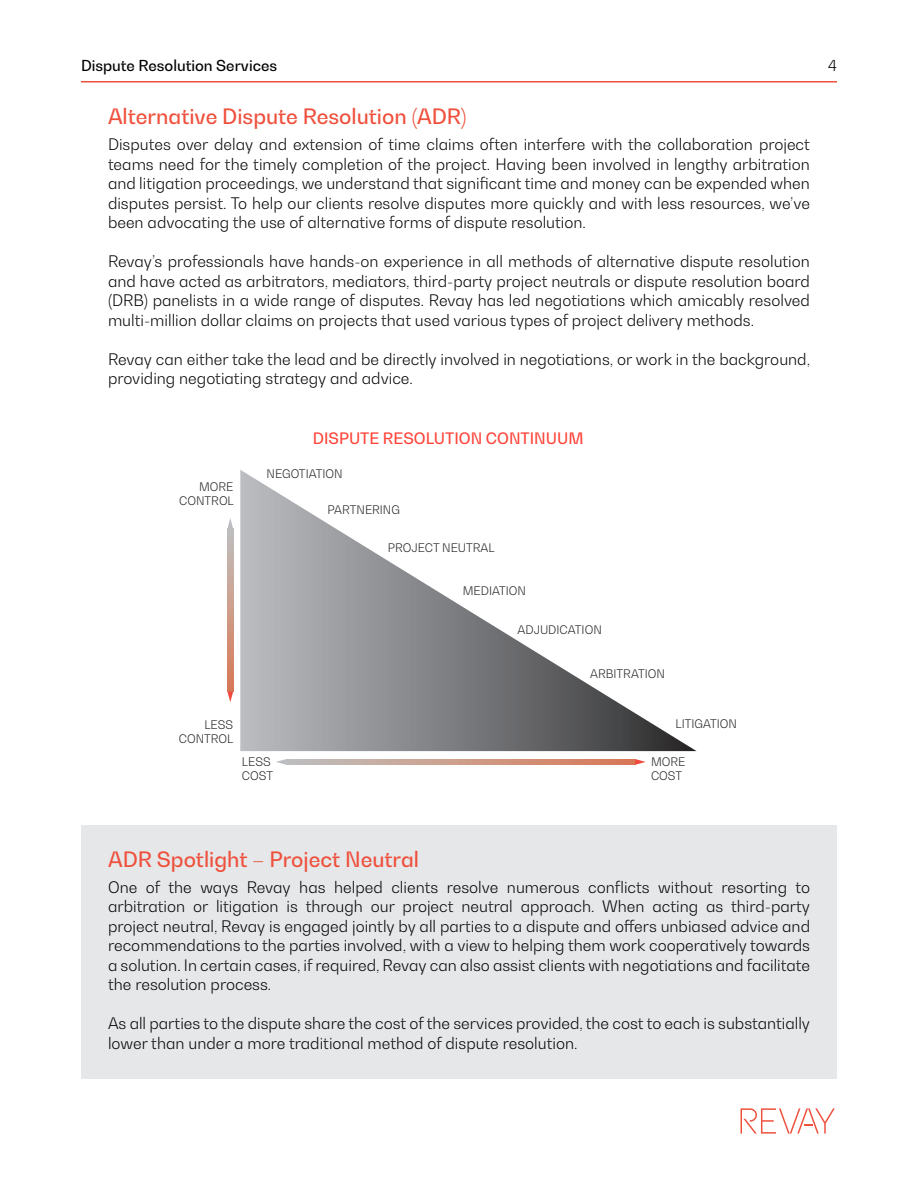
<style>
.page{position:relative;width:918px;height:1188px;background:#fff}
.page>*{position:absolute;margin:0;border:0;box-sizing:border-box;transform-origin:0 0}
.t1{font:500 21px "Bw Gradual";color:#ef503c}
.t2{font:300 15.75px/19.5px "Bw Gradual";color:#000001;text-align:justify}
.t3{font:500 15.6px "Bw Gradual";color:#ff4338}
.t4{font:500 15px "Bw Gradual";color:#000001}
.t5{font:300 15px "Bw Gradual";color:#000001}
.t6{font:300 11.7px/14.1px "Bw Gradual";color:#231f20;text-align:right}
</style>
<div class="page">
<div style="left:81px;top:825px;width:756px;height:254px;background:#e6e7e9"></div>
<svg style="left:240px;top:470px;width:457px;height:281px"></svg>
<svg style="left:227px;top:529px;width:6px;height:163px"></svg>
<svg style="left:227px;top:518px;width:6px;height:11px"></svg>
<svg style="left:227px;top:692px;width:6px;height:10px"></svg>
<svg style="left:286px;top:759px;width:349px;height:6px;background:#cc9c8a"></svg>
<svg style="left:276px;top:759px;width:10px;height:6px"></svg>
<svg style="left:635px;top:759px;width:11px;height:6px"></svg>
<hr style="left:81px;top:81px;width:756px;height:1px;background:#ef503c">
<svg style="left:741px;top:1108px;width:94px;height:26px"></svg>
<p class="t4" style="left:81px;top:56px;width:198px">Dispute Resolution Services</p>
<p class="t5" style="left:828px;top:56px;width:10px">4</p>
<p class="t1" style="left:108px;top:103px;width:360px">Alternative Dispute Resolution (ADR)</p>
<p class="t2" style="left:108px;top:135px;width:704px">Disputes over delay and extension of time claims often interfere with the collaboration project teams need for the timely completion of the project. Having been involved in lengthy arbitration and litigation proceedings, we understand that significant time and money can be expended when disputes persist. To help our clients resolve disputes more quickly and with less resources, we’ve been advocating the use of alternative forms of dispute resolution.</p>
<p class="t2" style="left:108px;top:252px;width:704px">Revay’s professionals have hands-on experience in all methods of alternative dispute resolution and have acted as arbitrators, mediators, third-party project neutrals or dispute resolution board (DRB) panelists in a wide range of disputes. Revay has led negotiations which amicably resolved multi-million dollar claims on projects that used various types of project delivery methods.</p>
<p class="t2" style="left:108px;top:349px;width:704px">Revay can either take the lead and be directly involved in negotiations, or work in the background, providing negotiating strategy and advice.</p>
<p class="t6" style="left:179px;top:480px;width:56px">MORE<br>CONTROL</p>
<p class="t3" style="left:313px;top:428px;width:272px">DISPUTE RESOLUTION CONTINUUM</p>
<p class="t6" style="left:267px;top:466px;width:78px">NEGOTIATION</p>
<p class="t6" style="left:328px;top:503px;width:74px">PARTNERING</p>
<p class="t6" style="left:388px;top:541px;width:108px">PROJECT NEUTRAL</p>
<p class="t6" style="left:463px;top:583px;width:65px">MEDIATION</p>
<p class="t6" style="left:518px;top:622px;width:86px">ADJUDICATION</p>
<p class="t6" style="left:590px;top:667px;width:76px">ARBITRATION</p>
<p class="t6" style="left:179px;top:717px;width:56px">LESS<br>CONTROL</p>
<p class="t6" style="left:675px;top:716px;width:63px">LITIGATION</p>
<p class="t6" style="left:242px;top:755px;width:33px;text-align:left">LESS<br>COST</p>
<p class="t6" style="left:651px;top:755px;width:36px;text-align:left">MORE<br>COST</p>
<p class="t1" style="left:108px;top:845px;width:312px">ADR Spotlight – Project Neutral</p>
<p class="t2" style="left:108px;top:877px;width:704px">One of the ways Revay has helped clients resolve numerous conflicts without resorting to arbitration or litigation is through our project neutral approach. When acting as third-party project neutral, Revay is engaged jointly by all parties to a dispute and offers unbiased advice and recommendations to the parties involved, with a view to helping them work cooperatively towards a solution. In certain cases, if required, Revay can also assist clients with negotiations and facilitate the resolution process.</p>
<p class="t2" style="left:108px;top:1013px;width:703px">As all parties to the dispute share the cost of the services provided, the cost to each is substantially lower than under a more traditional method of dispute resolution.</p>
</div>
